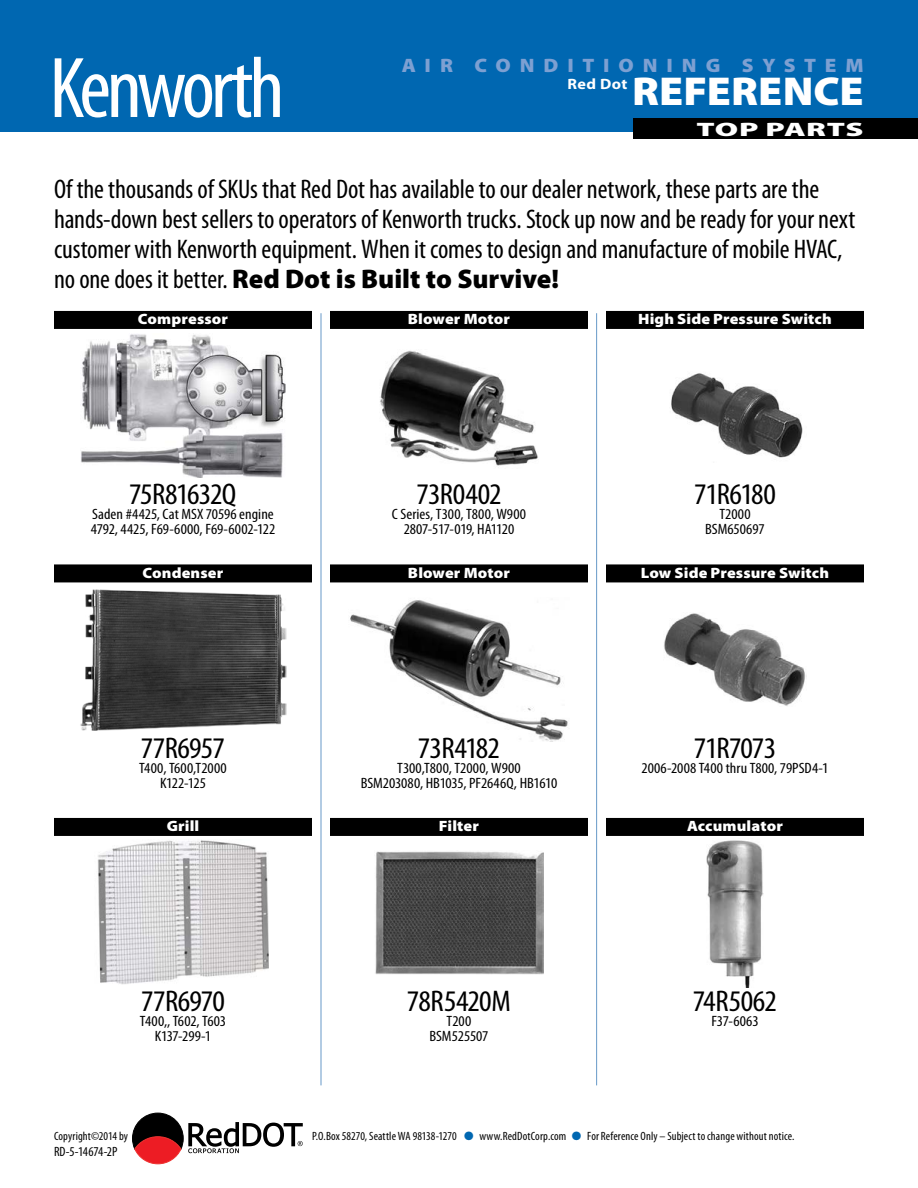
<style>
.page{position:relative;width:918px;height:1188px;background:#fff}
.page>*{position:absolute;margin:0;border:0;box-sizing:border-box;transform-origin:0 0}
.t1{font:condensed 87px "Myriad Pro";letter-spacing:-.05em;color:#fff}
.t2{font:900 40.5px "Myriad Pro";letter-spacing:.005em;color:#fff;scale:1.08 1}
.t3{font:condensed 30px "Myriad Pro";letter-spacing:-.025em;color:#000;scale:1.08 1}
.t4{font:condensed 27px/30px "Myriad Pro";letter-spacing:-.005em;color:#000}
.t5{font:900 19.5px "Myriad Pro";letter-spacing:.42em;color:#7da0d2;scale:1.08 1}
.t6{font:900 19.5px "Myriad Pro";letter-spacing:.015em;color:#fff;scale:1.65 1}
.t7{font:condensed 15px/15px "Myriad Pro";color:#000;text-align:center;scale:1.08 1}
.t8{font:900 15px "Myriad Pro";letter-spacing:.005em;color:#fff;scale:1.08 1}
.t9{font:700 15px "Myriad Pro";letter-spacing:.025em;color:#fff;scale:1.08 1}
.t10{font:condensed 13.5px "Myriad Pro";letter-spacing:-.005em;color:#000}
.t11{font:condensed 12px "Myriad Pro";letter-spacing:.01em;color:#000}
.s1{font-weight:900;font-stretch:normal}
.s2{color:#0067b1}
</style>
<div class="page">
<div style="left:0;top:0;width:918px;height:132px;background:#0067b1"></div>
<div style="left:634px;top:118px;width:284px;height:21px;background:#000"></div>
<svg style="left:132px;top:1113px;width:171px;height:51px"></svg>
<hr style="left:321px;top:313px;width:1px;height:772px;background:#6799c8">
<hr style="left:596px;top:313px;width:1px;height:772px;background:#6799c8">
<div style="left:54px;top:311px;width:258px;height:18px;background:#000"></div>
<div style="left:54px;top:564px;width:258px;height:18px;background:#000"></div>
<div style="left:54px;top:818px;width:258px;height:18px;background:#000"></div>
<img style="left:81px;top:334px;width:204px;height:143px">
<img style="left:80px;top:589px;width:207px;height:142px">
<img style="left:97px;top:840px;width:172px;height:144px">
<div style="left:330px;top:311px;width:258px;height:18px;background:#000"></div>
<div style="left:330px;top:564px;width:258px;height:18px;background:#000"></div>
<div style="left:330px;top:818px;width:258px;height:18px;background:#000"></div>
<img style="left:380px;top:350px;width:158px;height:116px">
<img style="left:350px;top:600px;width:218px;height:141px">
<img style="left:375px;top:851px;width:169px;height:123px">
<div style="left:606px;top:311px;width:258px;height:18px;background:#000"></div>
<div style="left:606px;top:564px;width:258px;height:18px;background:#000"></div>
<div style="left:606px;top:818px;width:258px;height:18px;background:#000"></div>
<img style="left:671px;top:373px;width:132px;height:85px">
<img style="left:664px;top:613px;width:142px;height:93px">
<img style="left:706px;top:840px;width:58px;height:147px">
<h1 class="t1" style="left:50px;top:36px;width:237px">Kenworth</h1>
<p class="t5" style="left:402px;top:52px;width:429px">AIR CONDITIONING SYSTEM</p>
<p class="t9" style="left:567px;top:74px;width:57px">Red Dot</p>
<h2 class="t2" style="left:632px;top:64px;width:216px">REFERENCE</h2>
<p class="t6" style="left:696px;top:116px;width:103px">TOP PARTS</p>
<p class="t4" style="left:54px;top:173px;width:803px">Of the thousands of SKUs that Red Dot has available to our dealer network, these parts are the hands-down best sellers to operators of Kenworth trucks. Stock up now and be ready for your next customer with Kenworth equipment. When it comes to design and manufacture of mobile HVAC, no one does it better. <span class="s1">Red Dot is Built to Survive!</span></p>
<p class="t8" style="left:138px;top:309px;width:85px">Compressor</p>
<p class="t3" style="left:129px;top:476px;width:101px">75R81632Q</p>
<p class="t7" style="left:91px;top:507px;width:172px;text-align:left">Saden #4425, Cat MSX 70596 engine<br>4792, 4425, F69-6000, F69-6002-122</p>
<p class="t8" style="left:143px;top:563px;width:76px">Condenser</p>
<p class="t3" style="left:141px;top:730px;width:79px">77R6957</p>
<p class="t7" style="left:139px;top:760px;width:83px">T400, T600,T2000<br>K122-125</p>
<p class="t8" style="left:167px;top:816px;width:32px">Grill</p>
<p class="t3" style="left:141px;top:983px;width:79px">77R6970</p>
<p class="t7" style="left:140px;top:1014px;width:81px">T400,, T602, T603<br>K137-299-1</p>
<p class="t8" style="left:408px;top:309px;width:96px">Blower Motor</p>
<p class="t3" style="left:416px;top:476px;width:80px">73R0402</p>
<p class="t7" style="left:392px;top:507px;width:126px">C Series, T300, T800, W900<br>2807-517-019, HA1120</p>
<p class="t8" style="left:408px;top:563px;width:96px">Blower Motor</p>
<p class="t3" style="left:418px;top:730px;width:78px">73R4182</p>
<p class="t7" style="left:361px;top:760px;width:184px">T300,T800, T2000, W900<br>BSM203080, HB1035, PF2646Q, HB1610</p>
<p class="t8" style="left:439px;top:816px;width:39px">Filter</p>
<p class="t3" style="left:407px;top:983px;width:98px">78R5420M</p>
<p class="t7" style="left:429px;top:1014px;width:56px">T200<br>BSM525507</p>
<p class="t8" style="left:638px;top:309px;width:181px">High Side Pressure Switch</p>
<p class="t3" style="left:694px;top:476px;width:77px">71R6180</p>
<p class="t7" style="left:705px;top:507px;width:57px">T2000<br>BSM650697</p>
<p class="t8" style="left:641px;top:563px;width:176px">Low Side Pressure Switch</p>
<p class="t3" style="left:694px;top:730px;width:78px">71R7073</p>
<p class="t7" style="left:642px;top:760px;width:175px">2006-2008 T400 thru T800, 79PSD4-1</p>
<p class="t8" style="left:687px;top:816px;width:90px">Accumulator</p>
<p class="t3" style="left:693px;top:983px;width:79px">74R5062</p>
<p class="t7" style="left:711px;top:1014px;width:45px">F37-6063</p>
<p class="t11" style="left:54px;top:1129px;width:76px">Copyright©2014 by</p>
<p class="t11" style="left:312px;top:1129px;width:484px">P.O.Box 58270, Seattle WA 98138-1270 <span class="s2">●</span> www.RedDotCorp.com <span class="s2">●</span> For Reference Only – Subject to change without notice.</p>
<p class="t10" style="left:54px;top:1143px;width:65px">RD-5-14674-2P</p>
</div>
